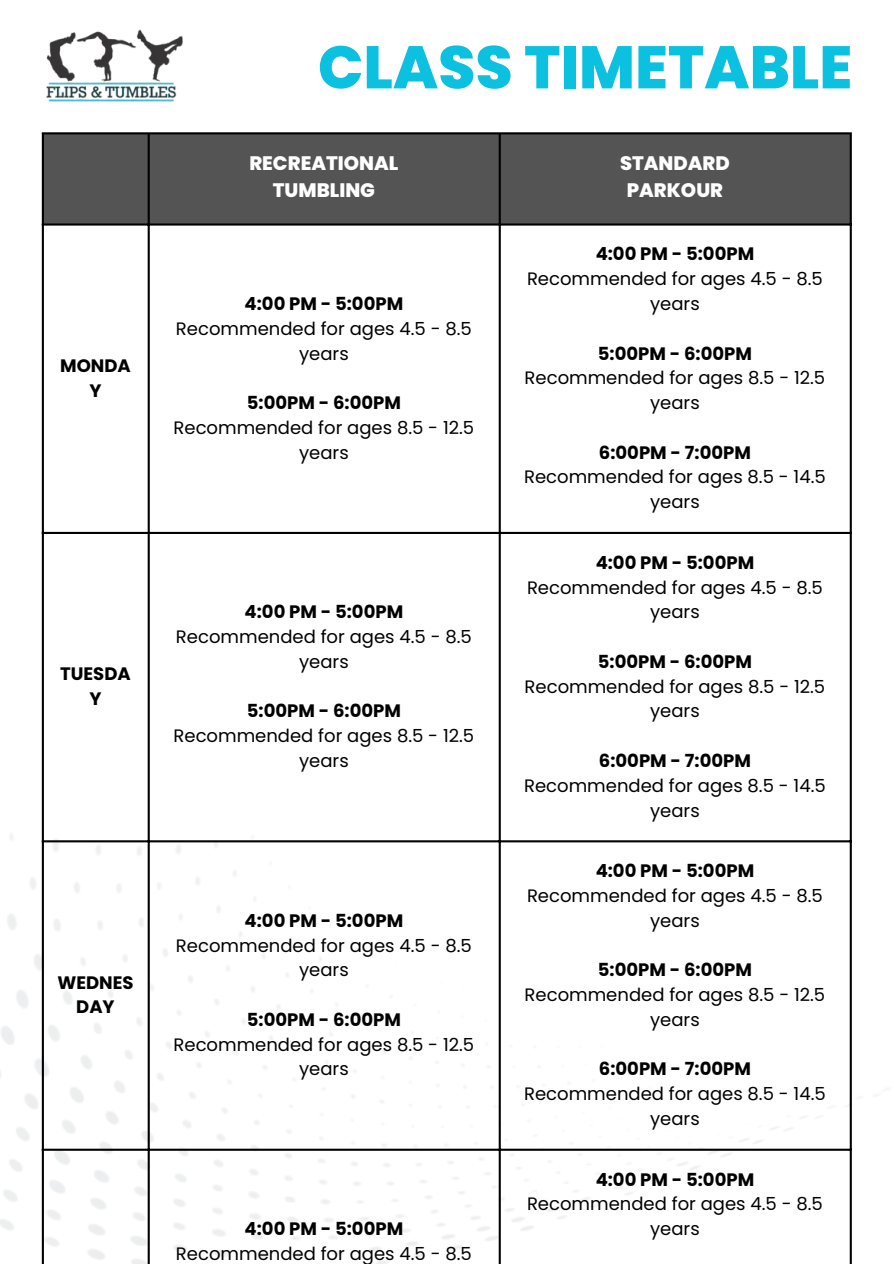
<style>
.page{position:relative;width:894px;height:1264px;background:#fff}
.page>*{position:absolute;margin:0;border:0;box-sizing:border-box;transform-origin:0 0}
.t1{font:800 60px "Poppins";color:#0cc0df}
.t2{font:800 19.5px "Poppins";color:#fff}
.t3{font:18px/24.8px "Poppins";color:#000;text-align:center}
.t4{font:700 18px/24.8px "Poppins";color:#000;text-align:center}
</style>
<div class="page">
<img style="left:0;top:828px;width:877px;height:435px">
<div style="left:44px;top:134px;width:805px;height:89px;background:#545454"></div>
<hr style="left:42px;top:134px;width:2px;height:1129px;background:#000">
<hr style="left:148px;top:134px;width:2px;height:1129px;background:#000">
<hr style="left:498px;top:134px;width:2px;height:1129px;background:#000">
<hr style="left:849px;top:134px;width:2px;height:1129px;background:#000">
<hr style="left:42px;top:132px;width:809px;height:2px;background:#000">
<hr style="left:42px;top:223px;width:809px;height:2px;background:#000">
<hr style="left:42px;top:532px;width:809px;height:2px;background:#000">
<hr style="left:42px;top:840px;width:809px;height:2px;background:#000">
<hr style="left:42px;top:1148px;width:809px;height:2px;background:#000">
<hr style="left:42px;top:1263px;width:809px;height:1px;background:#000">
<img style="left:46px;top:29px;width:137px;height:73px">
<p class="t4" style="left:60px;top:353px;width:72px">MONDA<br>Y</p>
<p class="t4" style="left:60px;top:661px;width:72px">TUESDA<br>Y</p>
<p class="t4" style="left:57px;top:970px;width:78px">WEDNES<br>DAY</p>
<p class="t1" style="left:318px;top:25px;width:535px">CLASS TIMETABLE</p>
<p class="t2" style="left:249px;top:150px;width:150px">RECREATIONAL</p>
<h1 class="t2" style="left:273px;top:177px;width:104px">TUMBLING</h1>
<p class="t4" style="left:244px;top:291px;width:160px">4:00 PM - 5:00PM</p>
<p class="t3" style="left:176px;top:316px;width:297px">Recommended for ages 4.5 - 8.5 years</p>
<p class="t4" style="left:247px;top:390px;width:155px">5:00PM - 6:00PM</p>
<p class="t3" style="left:173px;top:415px;width:302px">Recommended for ages 8.5 - 12.5 years</p>
<p class="t4" style="left:244px;top:599px;width:160px">4:00 PM - 5:00PM</p>
<p class="t3" style="left:176px;top:624px;width:297px">Recommended for ages 4.5 - 8.5 years</p>
<p class="t4" style="left:247px;top:698px;width:155px">5:00PM - 6:00PM</p>
<p class="t3" style="left:173px;top:723px;width:302px">Recommended for ages 8.5 - 12.5 years</p>
<p class="t4" style="left:244px;top:908px;width:160px">4:00 PM - 5:00PM</p>
<p class="t3" style="left:176px;top:932px;width:297px">Recommended for ages 4.5 - 8.5 years</p>
<p class="t4" style="left:247px;top:1007px;width:155px">5:00PM - 6:00PM</p>
<p class="t3" style="left:173px;top:1031px;width:302px">Recommended for ages 8.5 - 12.5 years</p>
<p class="t4" style="left:244px;top:1216px;width:160px">4:00 PM - 5:00PM</p>
<p class="t3" style="left:176px;top:1241px;width:297px">Recommended for ages 4.5 - 8.5</p>
<p class="t2" style="left:620px;top:150px;width:111px">STANDARD</p>
<p class="t2" style="left:626px;top:177px;width:98px">PARKOUR</p>
<p class="t4" style="left:595px;top:242px;width:160px">4:00 PM - 5:00PM</p>
<p class="t3" style="left:527px;top:266px;width:297px">Recommended for ages 4.5 - 8.5 years</p>
<p class="t4" style="left:597px;top:341px;width:155px">5:00PM - 6:00PM</p>
<p class="t3" style="left:524px;top:365px;width:302px">Recommended for ages 8.5 - 12.5 years</p>
<p class="t4" style="left:598px;top:440px;width:153px">6:00PM - 7:00PM</p>
<p class="t3" style="left:524px;top:464px;width:303px">Recommended for ages 8.5 - 14.5 years</p>
<p class="t4" style="left:595px;top:550px;width:160px">4:00 PM - 5:00PM</p>
<p class="t3" style="left:527px;top:575px;width:297px">Recommended for ages 4.5 - 8.5 years</p>
<p class="t4" style="left:597px;top:649px;width:155px">5:00PM - 6:00PM</p>
<p class="t3" style="left:524px;top:674px;width:302px">Recommended for ages 8.5 - 12.5 years</p>
<p class="t4" style="left:598px;top:748px;width:153px">6:00PM - 7:00PM</p>
<p class="t3" style="left:524px;top:773px;width:303px">Recommended for ages 8.5 - 14.5 years</p>
<p class="t4" style="left:595px;top:858px;width:160px">4:00 PM - 5:00PM</p>
<p class="t3" style="left:527px;top:883px;width:297px">Recommended for ages 4.5 - 8.5 years</p>
<p class="t4" style="left:597px;top:957px;width:155px">5:00PM - 6:00PM</p>
<p class="t3" style="left:524px;top:982px;width:302px">Recommended for ages 8.5 - 12.5 years</p>
<p class="t4" style="left:598px;top:1056px;width:153px">6:00PM - 7:00PM</p>
<p class="t3" style="left:524px;top:1081px;width:303px">Recommended for ages 8.5 - 14.5 years</p>
<p class="t4" style="left:595px;top:1166px;width:160px">4:00 PM - 5:00PM</p>
<p class="t3" style="left:527px;top:1191px;width:297px">Recommended for ages 4.5 - 8.5 years</p>
</div>
